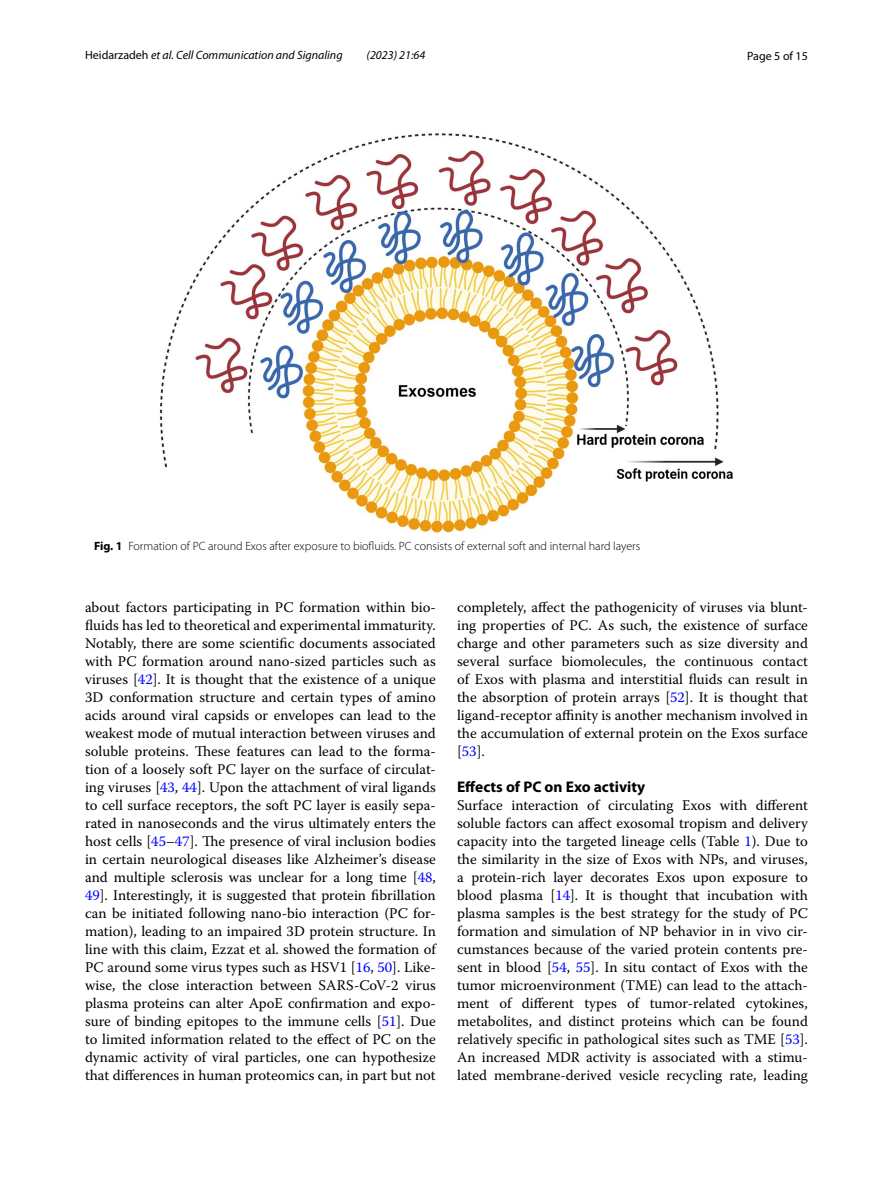
<style>
.page{position:relative;width:893px;height:1187px;background:#fff}
.page>*{position:absolute;margin:0;border:0;box-sizing:border-box;transform-origin:0 0}
.t1{font:700 15.45px "Myriad Pro";color:#000}
.t2{font:14.7px/18px "Warnock Pro";color:#000;text-align:justify}
.t3{font:300 12px "Myriad Pro";color:#000}
.t4{font:italic 12px "Myriad Pro";color:#000}
.t5{font:12px "Myriad Pro";color:#000}
.s1{font-style:normal}
.s2{font-weight:700}
.s3{color:#00f}
</style>
<div class="page">
<img style="left:160px;top:133px;width:573px;height:400px">
<p class="t4" style="left:85px;top:48px;width:259px"><span class="s1">Heidarzadeh</span> et al. Cell Communication and Signaling</p>
<p class="t4" style="left:367px;top:48px;width:60px">(2023) 21:64</p>
<p class="t5" style="left:747px;top:48px;width:62px">Page 5 of 15</p>
<p class="t3" style="left:94px;top:539px;width:548px"><span class="s2">Fig. 1</span> Formation of PC around Exos after exposure to biofluids. PC consists of external soft and internal hard layers</p>
<p class="t2" style="left:85px;top:597px;width:352px">about factors participating in PC formation within bio&shy;fluids has led to theoretical and experimental immaturity.<br>Notably, there are some scientific documents associated with PC formation around nano-sized particles such as viruses [<span class="s3">42</span>]. It is thought that the existence of a unique 3D conformation structure and certain types of amino acids around viral capsids or envelopes can lead to the weakest mode of mutual interaction between viruses and soluble proteins. These features can lead to the forma&shy;tion of a loosely soft PC layer on the surface of circulat&shy;ing viruses [<span class="s3">43</span>, <span class="s3">44</span>]. Upon the attachment of viral ligands to cell surface receptors, the soft PC layer is easily sepa&shy;rated in nanoseconds and the virus ultimately enters the host cells [<span class="s3">45</span>–<span class="s3">47</span>]. The presence of viral inclusion bodies in certain neurological diseases like Alzheimer’s disease and multiple sclerosis was unclear for a long time [<span class="s3">48</span>, <span class="s3">49</span>]. Interestingly, it is suggested that protein fibrillation can be initiated following nano-bio interaction (PC for&shy;mation), leading to an impaired 3D protein structure. In line with this claim, Ezzat et al. showed the formation of PC around some virus types such as HSV1 [<span class="s3">16</span>, <span class="s3">50</span>]. Like&shy;wise, the close interaction between SARS-CoV-2 virus plasma proteins can alter ApoE confirmation and expo&shy;sure of binding epitopes to the immune cells [<span class="s3">51</span>]. Due to limited information related to the effect of PC on the dynamic activity of viral particles, one can hypothesize that differences in human proteomics can, in part but not</p>
<p class="t2" style="left:457px;top:597px;width:352px">completely, affect the pathogenicity of viruses via blunt&shy;ing properties of PC. As such, the existence of surface charge and other parameters such as size diversity and several surface biomolecules, the continuous contact of Exos with plasma and interstitial fluids can result in the absorption of protein arrays [<span class="s3">52</span>]. It is thought that ligand-receptor affinity is another mechanism involved in the accumulation of external protein on the Exos surface [<span class="s3">53</span>].</p>
<p class="t1" style="left:457px;top:776px;width:190px">Effects of PC on Exo activity</p>
<p class="t2" style="left:457px;top:795px;width:352px">Surface interaction of circulating Exos with different soluble factors can affect exosomal tropism and delivery capacity into the targeted lineage cells (Table <span class="s3">1</span>). Due to the similarity in the size of Exos with NPs, and viruses, a protein-rich layer decorates Exos upon exposure to blood plasma [<span class="s3">14</span>]. It is thought that incubation with plasma samples is the best strategy for the study of PC formation and simulation of NP behavior in in vivo cir&shy;cumstances because of the varied protein contents pre&shy;sent in blood [<span class="s3">54</span>, <span class="s3">55</span>]. In situ contact of Exos with the tumor microenvironment (TME) can lead to the attach&shy;ment of different types of tumor-related cytokines, metabolites, and distinct proteins which can be found relatively specific in pathological sites such as TME [<span class="s3">53</span>].<br>An increased MDR activity is associated with a stimu&shy;lated membrane-derived vesicle recycling rate, leading</p>
</div>
